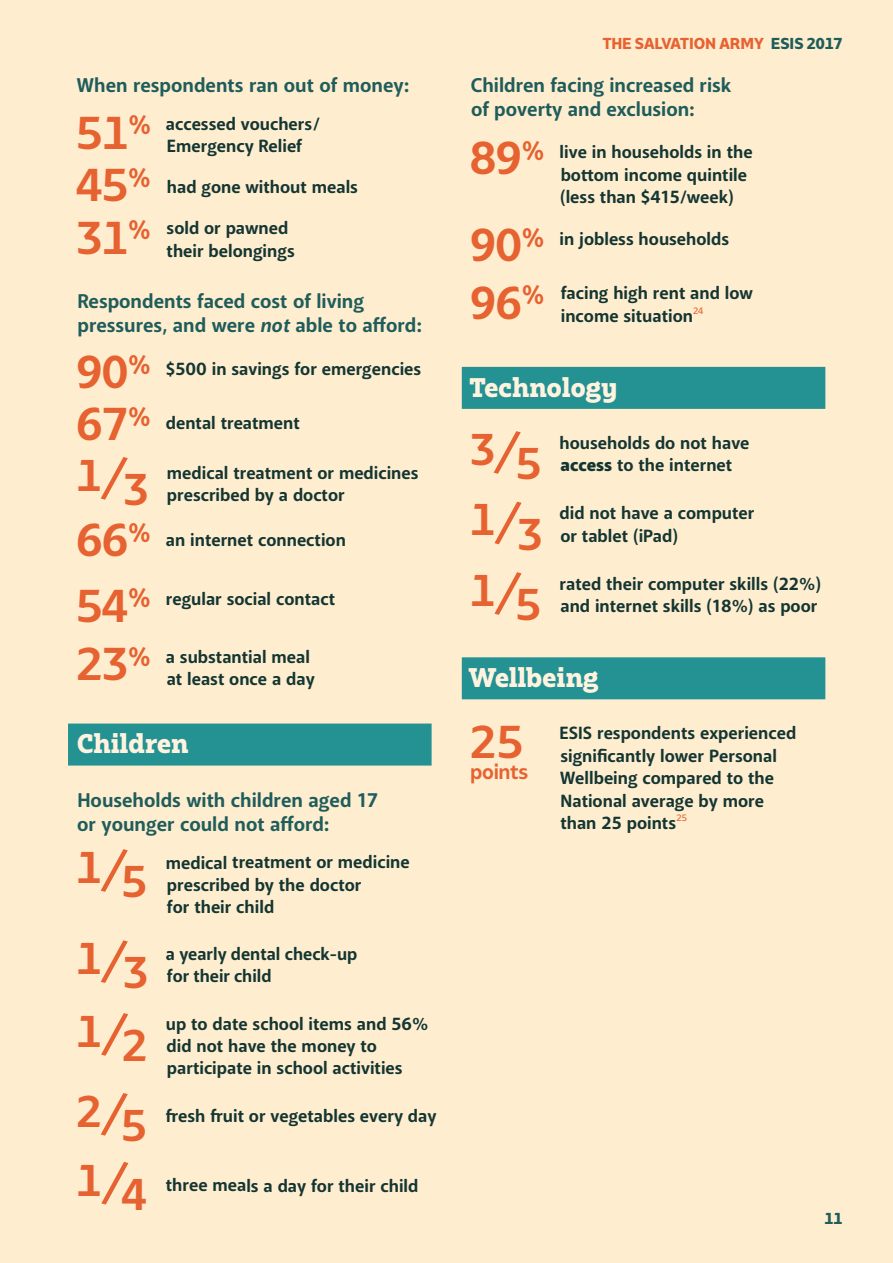
<style>
.page{position:relative;width:893px;height:1263px;background:#ffedd0}
.page>*{position:absolute;margin:0;border:0;box-sizing:border-box;transform-origin:0 0}
.t1{font:700 43.5px/52.5px "Bw Glenn Sans";letter-spacing:-.005em;color:#e66230;text-align:justify}
.t2{font:700 42px "Bw Glenn Sans";color:#e66230}
.t3{font:800 25.5px "Bw Glenn Slab";letter-spacing:.01em;color:#fff3df}
.t4{font:700 20.25px/24px "Others";color:#1f5d5b}
.t5{font:700 19.8px "Bw Glenn Sans";letter-spacing:-.015em;color:#e66230}
.t6{font:700 18px/22.5px "Others";color:#143632}
.t7{font:800 15px "Bw Glenn Sans";letter-spacing:-.005em;color:#e66230}
.t8{font:800 15px "Bw Glenn Sans";color:#1f5d5b}
.t9{font:500 8.7px "Bw Glenn Sans";color:#e66230}
.s1{font-style:italic}
.s2{font-family:"Bw Glenn Sans";font-size:43.5px;color:#e66230}
.s3{font-family:"Bw Glenn Sans";font-size:25.35px;color:#e66230}
.s4{color:#1f5d5b}
.s5{font-weight:900}
</style>
<div class="page">
<div style="left:68px;top:723px;width:364px;height:42px;background:#249192"></div>
<svg style="left:101px;top:457px;width:27px;height:43px"></svg>
<svg style="left:101px;top:849px;width:27px;height:43px"></svg>
<svg style="left:101px;top:940px;width:27px;height:43px"></svg>
<svg style="left:101px;top:1013px;width:27px;height:43px"></svg>
<svg style="left:101px;top:1093px;width:27px;height:43px"></svg>
<svg style="left:101px;top:1162px;width:27px;height:42px"></svg>
<div style="left:462px;top:367px;width:363px;height:42px;background:#249192"></div>
<div style="left:462px;top:657px;width:363px;height:42px;background:#249192"></div>
<svg style="left:494px;top:431px;width:27px;height:43px"></svg>
<svg style="left:494px;top:502px;width:28px;height:42px"></svg>
<svg style="left:494px;top:572px;width:28px;height:43px"></svg>
<p class="t4" style="left:77px;top:73px;width:333px">When respondents ran out of money:</p>
<h1 class="t1" style="left:77px;top:106px;width:77px">51<sup>% </sup>45<sup>% </sup>31<sup>%</sup></h1>
<p class="t6" style="left:166px;top:113px;width:156px;line-height:22px">accessed vouchers/<br>Emergency Relief</p>
<p class="t6" style="left:167px;top:176px;width:193px">had gone without meals</p>
<p class="t6" style="left:167px;top:218px;width:130px;line-height:22px">sold or pawned their belongings</p>
<p class="t4" style="left:77px;top:290px;width:346px">Respondents faced cost of living pressures, and were <span class="s1">not</span> able to afford:</p>
<p class="t6" style="left:77px;top:358px;width:346px"><span class="s2">90</span><span class="s3">%</span> $500 in savings for emergencies</p>
<h1 class="t1" style="left:77px;top:398px;width:76px">67<sup>%</sup></h1>
<h2 class="t2" style="left:77px;top:456px;width:74px">1 3</h2>
<p class="t6" style="left:166px;top:412px;width:136px">dental treatment</p>
<p class="t6" style="left:167px;top:462px;width:253px;line-height:22px">medical treatment or medicines prescribed by a doctor</p>
<p class="t6" style="left:77px;top:529px;width:271px"><span class="s2">66</span><sup>%</sup> an internet connection</p>
<p class="t6" style="left:77px;top:588px;width:260px"><span class="s2">54</span><span class="s3">%</span> regular social contact</p>
<p class="t6" style="left:77px;top:646px;width:240px;line-height:22px;text-align:right"><span class="s2">23</span><span class="s3">%</span> a substantial meal at least once a day</p>
<h3 class="t3" style="left:77px;top:727px;width:113px">Children</h3>
<p class="t4" style="left:77px;top:789px;width:302px">Households with children aged 17 or younger could not afford:</p>
<h2 class="t2" style="left:77px;top:848px;width:72px">1 5</h2>
<p class="t6" style="left:166px;top:852px;width:245px;line-height:22px">medical treatment or medicine prescribed by the doctor<br>for their child</p>
<h2 class="t2" style="left:77px;top:939px;width:73px">1 3</h2>
<p class="t6" style="left:166px;top:943px;width:193px">a yearly dental check-up for their child</p>
<h2 class="t2" style="left:77px;top:1012px;width:72px">1 2</h2>
<p class="t6" style="left:166px;top:1013px;width:264px;line-height:22px">up to date school items and 56% did not have the money to participate in school activities</p>
<h2 class="t2" style="left:77px;top:1092px;width:72px">2 5</h2>
<p class="t6" style="left:166px;top:1105px;width:272px">fresh fruit or vegetables every day</p>
<h2 class="t2" style="left:77px;top:1161px;width:72px">1 4</h2>
<p class="t6" style="left:166px;top:1175px;width:254px">three meals a day for their child</p>
<p class="t7" style="left:603px;top:34px;width:241px">THE SALVATION ARMY <span class="s4">ESIS 2017</span></p>
<p class="t4" style="left:471px;top:73px;width:262px">Children facing increased risk of poverty and exclusion:</p>
<p class="t6" style="left:560px;top:141px;width:194px;text-indent:-90px"><span class="s2">89</span><span class="s3">%</span> live in households in the bottom income quintile (less than $415/week)</p>
<h1 class="t1" style="left:470px;top:216px;width:76px;line-height:57.8px">90<sup>%<br></sup>96<sup>%</sup></h1>
<p class="t6" style="left:560px;top:228px;width:171px">in jobless households</p>
<p class="t6" style="left:561px;top:282px;width:194px">facing high rent and low income situation<sup>24</sup></p>
<h3 class="t3" style="left:469px;top:371px;width:149px">Technology</h3>
<h2 class="t2" style="left:470px;top:430px;width:72px">3 5</h2>
<p class="t6" style="left:560px;top:432px;width:191px">households do not have <span class="s5">access</span> to the internet</p>
<h2 class="t2" style="left:470px;top:501px;width:74px">1 3</h2>
<p class="t6" style="left:560px;top:502px;width:196px">did not have a computer or tablet (iPad)</p>
<h2 class="t2" style="left:470px;top:571px;width:72px">1 5</h2>
<p class="t6" style="left:560px;top:573px;width:263px">rated their computer skills (22%) and internet skills (18%) as poor</p>
<h3 class="t3" style="left:469px;top:661px;width:131px">Wellbeing</h3>
<h1 class="t1" style="left:470px;top:715px;width:54px">25</h1>
<p class="t5" style="left:470px;top:759px;width:60px">points</p>
<p class="t6" style="left:560px;top:722px;width:238px">ESIS respondents experienced significantly lower Personal<br>Wellbeing compared to the<br>National average by more than 25 points</p>
<p class="t9" style="left:677px;top:812px;width:12px">25</p>
<p class="t8" style="left:824px;top:1209px;width:19px">11</p>
</div>
